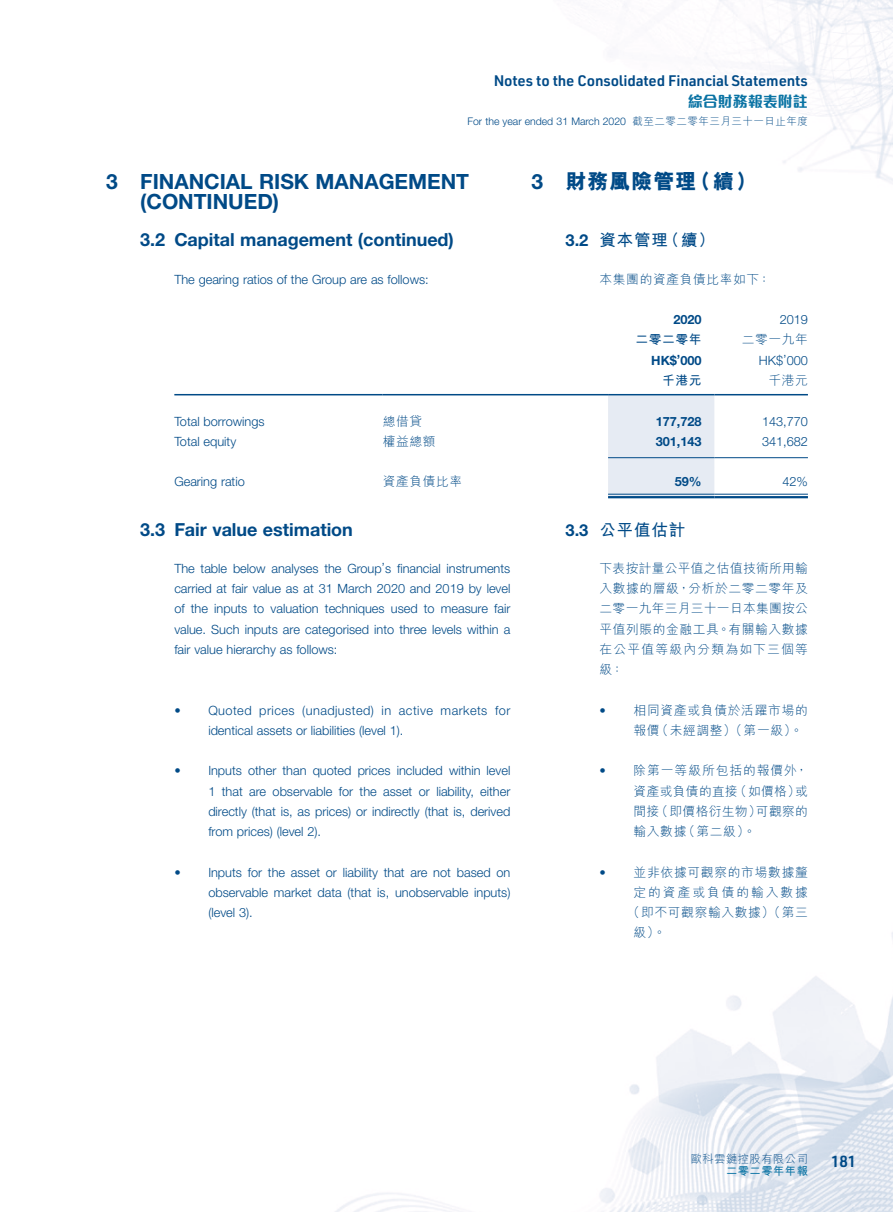
<style>
.page{position:relative;width:893px;height:1212px;background:#fff}
.page>*{position:absolute;margin:0;border:0;box-sizing:border-box;transform-origin:0 0}
.Heading_1{font:700 21px/20.2px "Helvetica Neue LT Std";color:#004a87}
.C_Heading_1{font:800 21px "M Hei HK";letter-spacing:.05em;color:#004a87}
.Heading_2{font:700 18px "Helvetica Neue LT Std";color:#004a87}
.C_Heading_2{font:700 16.5px "M Hei HK";letter-spacing:.05em;color:#004a87}
.t1{font:600 15.75px "URWDIN";color:#004a87}
.t2{font:600 15px "URWDIN";letter-spacing:-.01em;color:#004a87}
.t3{font:800 15px "M Elle HK";color:#0a73a4}
.Body_Text{font:300 12.75px/20.2px "Helvetica Neue LT Std";color:#004a87;text-align:justify}
.C_Body_Text{font:300 12.75px/20.2px "M Hei HK";letter-spacing:.05em;color:#004a87;text-align:justify}
.Body_Text-2{font:300 12.75px/20.2px "Helvetica Neue LT Std";letter-spacing:.035em;color:#004a87}
.Body_Text-3{font:700 12.75px "Helvetica Neue LT Std";color:#004a87}
.Body_Text-4{font:300 12.75px "M Hei HK";letter-spacing:.05em;color:#004a87}
.C_Body_Text-2{font:300 12.75px "M Hei HK";letter-spacing:.15em;color:#004a87}
.Body_Text-5{font:700 12.75px "M Hei HK";letter-spacing:.05em;color:#004a87}
.t4{font:300 11.25px "M Hei HK";letter-spacing:.045em;color:#004a87}
.t5{font:700 11.25px "M Hei HK";letter-spacing:.045em;color:#0a73a4}
.t6{font:300 10.5px "Helvetica Neue LT Std";color:#004a87}
.s1{font-family:"M Hei HK"}
.s2{font-family:"Helvetica Neue LT Std";font-weight:700}
.s3{font-family:"Helvetica Neue LT Std"}
</style>
<div class="page">
<img style="left:174px;top:0;width:719px;height:1212px">
<div style="left:608px;top:395px;width:106px;height:101px;background:#e6ebf3"></div>
<hr style="left:174px;top:394px;width:209px;height:1px;background:#004a87">
<hr style="left:383px;top:394px;width:225px;height:1px;background:#004a87">
<hr style="left:608px;top:394px;width:106px;height:1px;background:#004a87">
<hr style="left:714px;top:394px;width:94px;height:1px;background:#004a87">
<hr style="left:608px;top:457px;width:106px;height:1px;background:#004a87">
<hr style="left:714px;top:457px;width:94px;height:1px;background:#004a87">
<hr style="left:608px;top:494px;width:106px;height:1px;background:#004a87">
<hr style="left:608px;top:496px;width:106px;height:2px;background:#004a87">
<hr style="left:714px;top:494px;width:94px;height:1px;background:#004a87">
<hr style="left:714px;top:496px;width:94px;height:2px;background:#004a87">
<p class="t2" style="left:494px;top:70px;width:316px">Notes to the Consolidated Financial Statements</p>
<p class="t3" style="left:688px;top:94px;width:121px">綜合財務報表附註</p>
<p class="t6" style="left:467px;top:115px;width:342px">For the year ended 31 March 2020 <span class="s1">截至二零二零年三月三十一日止年度</span></p>
<p class="Heading_1" style="left:140px;top:171px;width:330px;text-indent:-34px">3 FINANCIAL RISK MANAGEMENT (CONTINUED)</p>
<p class="Heading_2" style="left:140px;top:229px;width:315px">3.2 Capital management (continued)</p>
<p class="Body_Text" style="left:174px;top:269px;width:256px">The gearing ratios of the Group are as follows:</p>
<p class="C_Heading_1" style="left:531px;top:171px;width:226px"><span class="s2">3</span> 財務風險管理（續）</p>
<p class="C_Heading_2" style="left:566px;top:228px;width:151px"><span class="s3">3.2</span> 資本管理（續）</p>
<p class="C_Body_Text" style="left:600px;top:269px;width:172px">本集團的資產負債比率如下：</p>
<p class="Body_Text-3" style="left:673px;top:312px;width:30px">2020</p>
<p class="Body_Text" style="left:780px;top:309px;width:30px">2019</p>
<p class="Body_Text-5" style="left:635px;top:330px;width:68px">二零二零年</p>
<p class="Body_Text-4" style="left:742px;top:333px;width:68px">二零一九年</p>
<p class="Body_Text-3" style="left:651px;top:352px;width:52px">HK$’000</p>
<p class="Body_Text" style="left:759px;top:350px;width:50px">HK$’000</p>
<p class="Body_Text-5" style="left:662px;top:371px;width:41px">千港元</p>
<p class="Body_Text-4" style="left:768px;top:374px;width:41px">千港元</p>
<p class="Body_Text" style="left:174px;top:411px;width:92px">Total borrowings</p>
<p class="Body_Text-4" style="left:383px;top:414px;width:41px">總借貸</p>
<p class="Body_Text-3" style="left:656px;top:413px;width:47px">177,728</p>
<p class="Body_Text" style="left:762px;top:411px;width:47px">143,770</p>
<p class="Body_Text" style="left:174px;top:431px;width:63px">Total equity</p>
<p class="Body_Text-4" style="left:383px;top:435px;width:54px">權益總額</p>
<p class="Body_Text-3" style="left:656px;top:433px;width:47px">301,143</p>
<p class="Body_Text" style="left:762px;top:431px;width:47px">341,682</p>
<p class="Body_Text" style="left:174px;top:471px;width:72px">Gearing ratio</p>
<p class="Body_Text-4" style="left:383px;top:475px;width:81px">資產負債比率</p>
<p class="Body_Text-3" style="left:675px;top:474px;width:28px">59%</p>
<p class="Body_Text" style="left:782px;top:471px;width:27px">42%</p>
<p class="Heading_2" style="left:140px;top:518px;width:214px">3.3 Fair value estimation</p>
<p class="Body_Text" style="left:174px;top:558px;width:338px">The table below analyses the Group’s financial instruments carried at fair value as at 31 March 2020 and 2019 by level of the inputs to valuation techniques used to measure fair value. Such inputs are categorised into three levels within a fair value hierarchy as follows:</p>
<p class="C_Heading_2" style="left:566px;top:517px;width:121px"><span class="s3">3.3</span> 公平值估計</p>
<p class="C_Body_Text" style="left:600px;top:558px;width:210px">下表按計量公平值之估值技術所用輸入數據的層級，分析於二零二零年及二零一九年三月三十一日本集團按公平值列賬的金融工具。有關輸入數據在公平值等級內分類為如下三個等級：</p>
<p class="C_Body_Text" style="left:634px;top:700px;width:176px;text-indent:-34px"><span class="s3">•</span> 相同資產或負債於活躍市場的報價（未經調整）（第一級）。</p>
<p class="C_Body_Text" style="left:634px;top:760px;width:176px;text-indent:-34px"><span class="s3">•</span> 除第一等級所包括的報價外，資產或負債的直接（如價格）或間接（即價格衍生物）可觀察的輸入數據（第二級）。</p>
<p class="C_Body_Text" style="left:600px;top:862px;width:210px"><span class="s3">•</span> 並非依據可觀察的市場數據釐</p>
<p class="C_Body_Text-2" style="left:634px;top:886px;width:176px">定的資產或負債的輸入數據</p>
<p class="C_Body_Text" style="left:627px;top:902px;width:182px">（即不可觀察輸入數據）（第三</p>
<p class="C_Body_Text" style="left:634px;top:922px;width:34px">級）。</p>
<p class="Body_Text-2" style="left:208px;top:700px;width:303px;text-indent:-34px">• Quoted prices (unadjusted) in active markets for identical assets or liabilities (level 1).</p>
<p class="Body_Text" style="left:208px;top:760px;width:304px;text-indent:-34px">• Inputs other than quoted prices included within level 1 that are observable for the asset or liability, either directly (that is, as prices) or indirectly (that is, derived from prices) (level 2).</p>
<p class="Body_Text" style="left:208px;top:862px;width:304px;text-indent:-34px">• Inputs for the asset or liability that are not based on observable market data (that is, unobservable inputs) (level 3).</p>
<p class="t4" style="left:691px;top:1153px;width:119px">歐科雲鏈控股有限公司</p>
<p class="t5" style="left:726px;top:1163px;width:83px">二零二零年年報</p>
<p class="t1" style="left:831px;top:1150px;width:27px">181</p>
</div>
